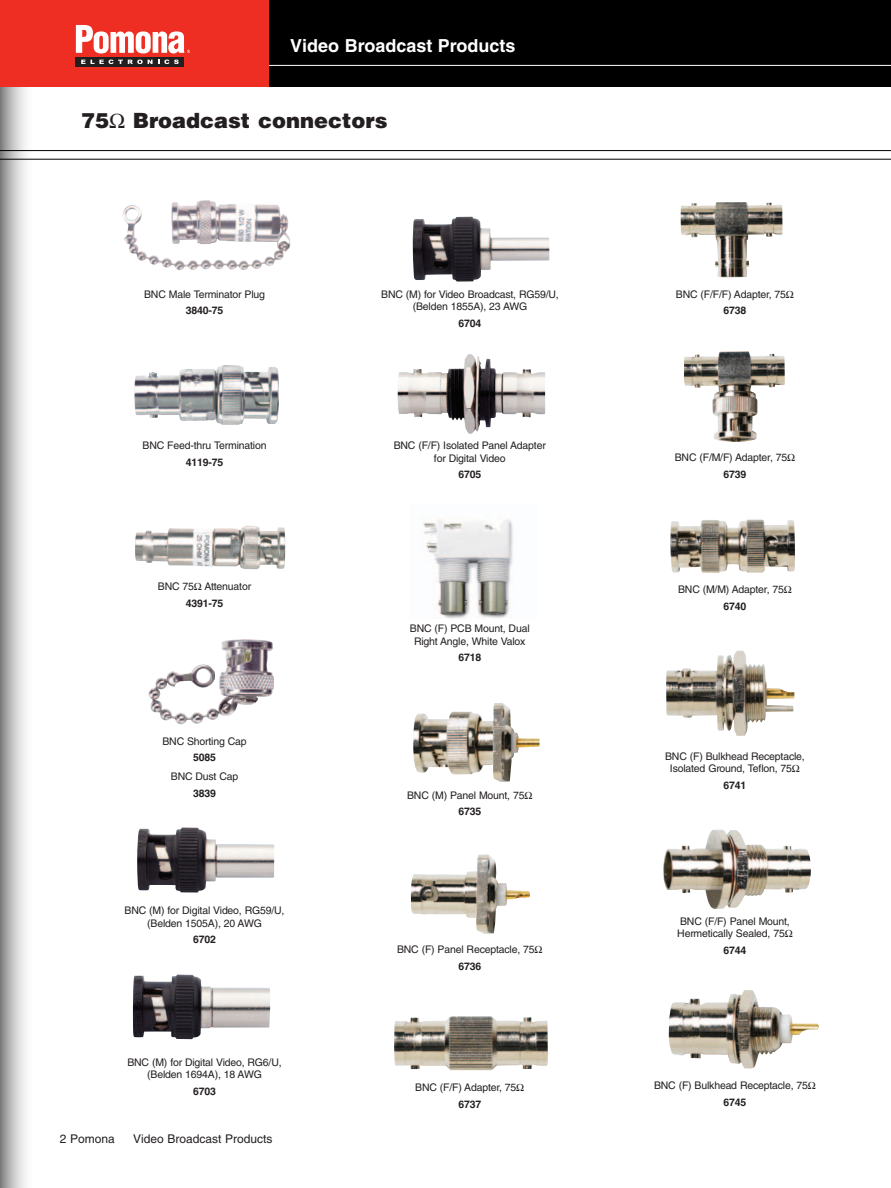
<style>
.page{position:relative;width:891px;height:1188px;background:#fff}
.page>*{position:absolute;margin:0;border:0;box-sizing:border-box;transform-origin:0 0}
.t1{font:900 21px "Helvetica";color:#231f20}
.t2{font:700 18px "Helvetica";color:#fff}
.t3{font:12px "Helvetica";color:#231f20}
.t4{font:10.5px/12.6px "Helvetica";letter-spacing:-.015em;color:#231f20;text-align:center}
.t5{font:700 10.5px "Helvetica";letter-spacing:-.015em;color:#231f20}
</style>
<div class="page">
<hr style="left:29px;top:82px;width:1px;height:1106px;background:#fbfbfb">
<hr style="left:28px;top:82px;width:1px;height:1106px;background:#f9f9f9">
<hr style="left:27px;top:82px;width:1px;height:1106px;background:#f7f7f7">
<hr style="left:26px;top:82px;width:1px;height:1106px;background:#f5f5f5">
<hr style="left:25px;top:82px;width:1px;height:1106px;background:#f3f3f3">
<hr style="left:24px;top:82px;width:1px;height:1106px;background:#f1f1f1">
<hr style="left:23px;top:82px;width:1px;height:1106px;background:#eee">
<hr style="left:22px;top:82px;width:1px;height:1106px;background:#ebebeb">
<hr style="left:21px;top:82px;width:1px;height:1106px;background:#e8e8e8">
<hr style="left:20px;top:82px;width:1px;height:1106px;background:#e5e5e5">
<hr style="left:19px;top:82px;width:1px;height:1106px;background:#e1e1e1">
<hr style="left:18px;top:82px;width:1px;height:1106px;background:#ddd">
<hr style="left:17px;top:82px;width:1px;height:1106px;background:#d9d9d9">
<hr style="left:16px;top:82px;width:1px;height:1106px;background:#d5d5d5">
<hr style="left:15px;top:82px;width:1px;height:1106px;background:#d1d1d1">
<hr style="left:14px;top:82px;width:1px;height:1106px;background:#ccc">
<hr style="left:13px;top:82px;width:1px;height:1106px;background:#c7c7c7">
<hr style="left:12px;top:82px;width:1px;height:1106px;background:#c2c2c2">
<hr style="left:11px;top:82px;width:1px;height:1106px;background:#bdbdbd">
<hr style="left:10px;top:82px;width:1px;height:1106px;background:#b7b7b7">
<hr style="left:9px;top:82px;width:1px;height:1106px;background:#b2b2b2">
<hr style="left:8px;top:82px;width:1px;height:1106px;background:#acacac">
<hr style="left:7px;top:82px;width:1px;height:1106px;background:#a6a6a6">
<hr style="left:6px;top:82px;width:1px;height:1106px;background:#a0a0a0">
<hr style="left:5px;top:82px;width:1px;height:1106px;background:#999">
<hr style="left:4px;top:82px;width:1px;height:1106px;background:#939393">
<hr style="left:3px;top:82px;width:1px;height:1106px;background:#8c8c8c">
<hr style="left:2px;top:82px;width:1px;height:1106px;background:#858585">
<hr style="left:1px;top:82px;width:1px;height:1106px;background:#7d7d7d">
<hr style="left:0;top:82px;width:1px;height:1106px;background:#797979">
<hr style="left:0;top:150px;width:891px;height:1px;background:#000">
<hr style="left:0;top:159px;width:891px;height:1px;background:#000">
<div style="left:258px;top:0;width:633px;height:87px;background:#000"></div>
<hr style="left:261px;top:65px;width:630px;height:1px;background:#fff">
<div style="left:0;top:0;width:268px;height:87px;background:#ee2e22"></div>
<div style="left:76px;top:57px;width:108px;height:9px;background:#231f20"></div>
<svg style="left:81px;top:60px;width:98px;height:4px"></svg>
<svg style="left:76px;top:25px;width:114px;height:28px"></svg>
<img style="left:137px;top:828px;width:137px;height:65px">
<img style="left:133px;top:974px;width:137px;height:65px">
<img style="left:413px;top:217px;width:136px;height:65px">
<img style="left:681px;top:202px;width:102px;height:75px">
<img style="left:684px;top:351px;width:101px;height:91px">
<img style="left:670px;top:519px;width:125px;height:54px">
<img style="left:394px;top:1016px;width:154px;height:54px">
<img style="left:411px;top:854px;width:119px;height:80px">
<img style="left:413px;top:703px;width:127px;height:79px">
<img style="left:666px;top:651px;width:128px;height:85px">
<img style="left:663px;top:829px;width:148px;height:80px">
<img style="left:423px;top:519px;width:90px;height:99px">
<img style="left:668px;top:990px;width:151px;height:79px">
<img style="left:135px;top:526px;width:150px;height:43px">
<img style="left:123px;top:200px;width:167px;height:70px">
<img style="left:134px;top:365px;width:145px;height:60px">
<img style="left:148px;top:639px;width:126px;height:85px">
<img style="left:398px;top:354px;width:147px;height:80px">
<h2 class="t2" style="left:290px;top:38px;width:227px">Video Broadcast Products</h2>
<h1 class="t1" style="left:81px;top:109px;width:308px">75 Broadcast connectors</h1>
<p class="t4" style="left:144px;top:289px;width:122px">BNC Male Terminator Plug</p>
<p class="t5" style="left:186px;top:306px;width:39px">3840-75</p>
<p class="t4" style="left:143px;top:440px;width:125px">BNC Feed-thru Termination</p>
<p class="t5" style="left:186px;top:458px;width:39px">4119-75</p>
<p class="t4" style="left:158px;top:581px;width:95px">BNC 75 Attenuator</p>
<p class="t5" style="left:186px;top:599px;width:39px">4391-75</p>
<p class="t4" style="left:162px;top:736px;width:86px">BNC Shorting Cap</p>
<p class="t5" style="left:193px;top:754px;width:24px">5085</p>
<p class="t4" style="left:171px;top:771px;width:69px">BNC Dust Cap</p>
<p class="t5" style="left:193px;top:789px;width:24px">3839</p>
<p class="t4" style="left:125px;top:905px;width:161px">BNC (M) for Digital Video, RG59/U, (Belden 1505A), 20 AWG</p>
<p class="t5" style="left:193px;top:935px;width:24px">6702</p>
<p class="t4" style="left:127px;top:1057px;width:156px">BNC (M) for Digital Video, RG6/U, (Belden 1694A), 18 AWG</p>
<p class="t5" style="left:193px;top:1087px;width:24px">6703</p>
<p class="t3" style="left:60px;top:1134px;width:57px">2 Pomona</p>
<p class="t3" style="left:133px;top:1134px;width:141px">Video Broadcast Products</p>
<p class="t4" style="left:381px;top:289px;width:179px">BNC (M) for Video Broadcast, RG59/U, (Belden 1855A), 23 AWG</p>
<p class="t5" style="left:459px;top:319px;width:24px">6704</p>
<p class="t4" style="left:394px;top:440px;width:154px">BNC (F/F) Isolated Panel Adapter for Digital Video</p>
<p class="t5" style="left:458px;top:470px;width:24px">6705</p>
<p class="t4" style="left:410px;top:623px;width:121px">BNC (F) PCB Mount, Dual<br>Right Angle, White Valox</p>
<p class="t5" style="left:458px;top:653px;width:24px">6718</p>
<p class="t4" style="left:407px;top:790px;width:119px">BNC (M) Panel Mount, 75</p>
<p class="t5" style="left:458px;top:808px;width:24px">6735</p>
<p class="t4" style="left:397px;top:944px;width:139px">BNC (F) Panel Receptacle, 75</p>
<p class="t5" style="left:458px;top:962px;width:24px">6736</p>
<p class="t4" style="left:415px;top:1082px;width:103px">BNC (F/F) Adapter, 75</p>
<p class="t5" style="left:458px;top:1100px;width:24px">6737</p>
<p class="t4" style="left:676px;top:289px;width:112px">BNC (F/F/F) Adapter, 75</p>
<p class="t5" style="left:724px;top:306px;width:24px">6738</p>
<p class="t4" style="left:675px;top:452px;width:114px">BNC (F/M/F) Adapter, 75</p>
<p class="t5" style="left:724px;top:470px;width:24px">6739</p>
<p class="t4" style="left:678px;top:584px;width:107px">BNC (M/M) Adapter, 75</p>
<p class="t5" style="left:724px;top:602px;width:24px">6740</p>
<p class="t4" style="left:670px;top:751px;width:136px;text-align:left;text-indent:-5px">BNC (F) Bulkhead Receptacle,<br>Isolated Ground, Teflon, 75</p>
<p class="t5" style="left:724px;top:781px;width:24px">6741</p>
<p class="t4" style="left:677px;top:916px;width:114px;text-align:left">BNC (F/F) Panel Mount,<br>Hermetically Sealed, 75</p>
<p class="t5" style="left:724px;top:946px;width:24px">6744</p>
<p class="t4" style="left:654px;top:1080px;width:156px">BNC (F) Bulkhead Receptacle, 75</p>
<p class="t5" style="left:724px;top:1098px;width:24px">6745</p>
</div>
